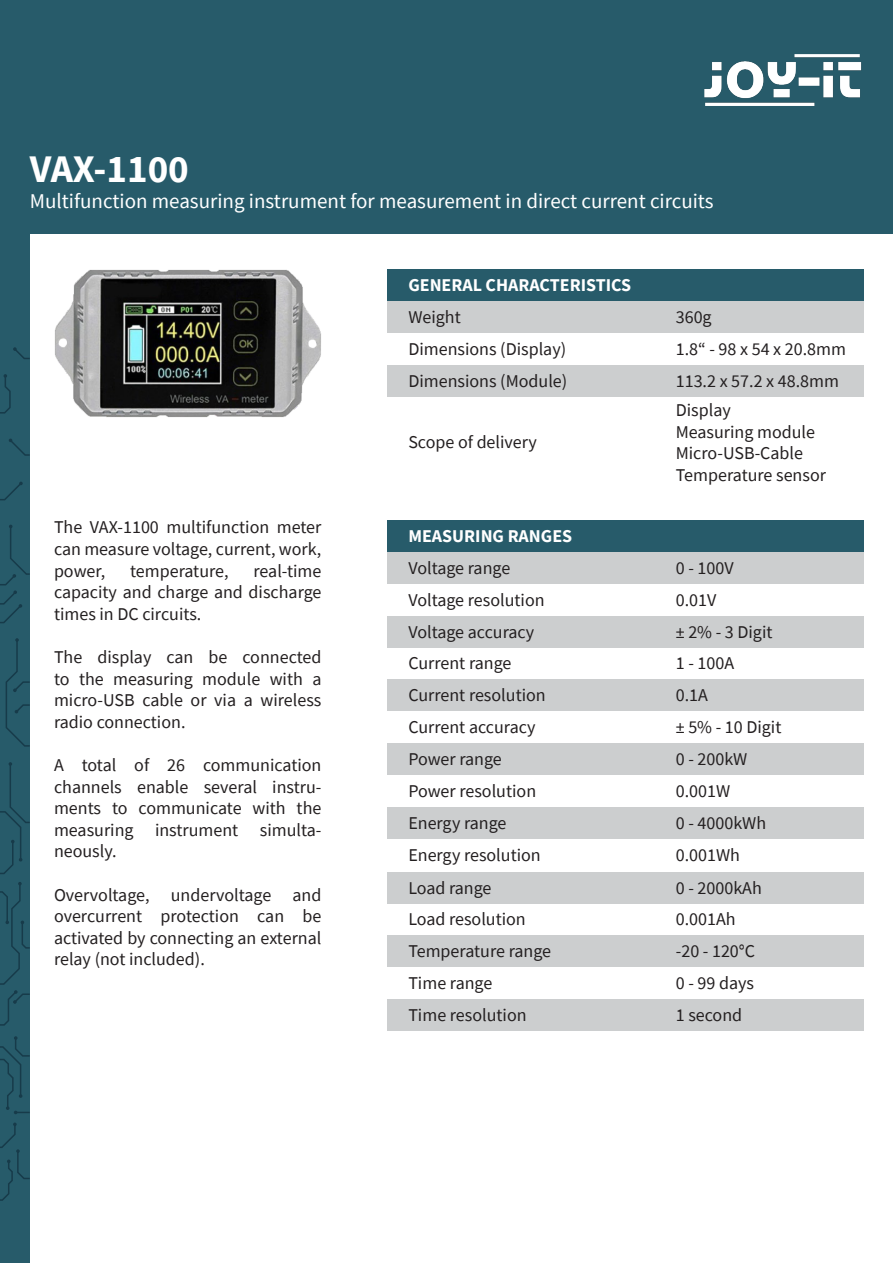
<style>
.page{position:relative;width:893px;height:1263px;background:#fff}
.page>*{position:absolute;margin:0;border:0;box-sizing:border-box;transform-origin:0 0}
.t1{font:700 39px "Source Sans Pro";color:#fff}
.t2{font:21px "Source Sans Pro";color:#fff}
.t3{font:18px/21.6px "Source Sans Pro";color:#231f20;text-align:justify}
.t4{font:700 18px "Source Sans Pro";color:#fff}
</style>
<div class="page">
<div style="left:387px;top:999px;width:476px;height:32px;background:#cccecf"></div>
<div style="left:387px;top:743px;width:476px;height:32px;background:#cccecf"></div>
<div style="left:387px;top:807px;width:476px;height:32px;background:#cccecf"></div>
<div style="left:387px;top:872px;width:476px;height:31px;background:#cccecf"></div>
<div style="left:387px;top:935px;width:476px;height:32px;background:#cccecf"></div>
<div style="left:387px;top:301px;width:476px;height:32px;background:#cccecf"></div>
<div style="left:0;top:0;width:893px;height:234px;background:#275b6a"></div>
<img style="left:704px;top:54px;width:158px;height:52px">
<div style="left:0;top:208px;width:30px;height:1055px;background:#275b6a"></div>
<div style="left:387px;top:269px;width:476px;height:32px;background:#275b6a"></div>
<div style="left:387px;top:520px;width:476px;height:32px;background:#275b6a"></div>
<svg style="left:0;top:1122px;width:30px;height:79px"></svg>
<svg style="left:0;top:1036px;width:30px;height:78px"></svg>
<svg style="left:0;top:882px;width:30px;height:144px"></svg>
<svg style="left:0;top:762px;width:30px;height:112px"></svg>
<svg style="left:5px;top:638px;width:25px;height:109px"></svg>
<svg style="left:0;top:525px;width:30px;height:99px"></svg>
<svg style="left:0;top:482px;width:23px;height:19px"></svg>
<svg style="left:9px;top:438px;width:21px;height:18px"></svg>
<svg style="left:0;top:374px;width:11px;height:40px"></svg>
<svg style="left:13px;top:347px;width:17px;height:12px"></svg>
<div style="left:387px;top:552px;width:476px;height:32px;background:#cccecf"></div>
<div style="left:387px;top:616px;width:476px;height:32px;background:#cccecf"></div>
<img style="left:55px;top:270px;width:266px;height:147px">
<div style="left:387px;top:365px;width:476px;height:32px;background:#cccecf"></div>
<div style="left:387px;top:679px;width:476px;height:32px;background:#cccecf"></div>
<p class="t1" style="left:30px;top:143px;width:161px">VAX-1100</p>
<p class="t2" style="left:30px;top:187px;width:685px">Multifunction measuring instrument for measurement in direct current circuits</p>
<p class="t4" style="left:408px;top:273px;width:224px">GENERAL CHARACTERISTICS</p>
<p class="t3" style="left:408px;top:306px;width:54px">Weight</p>
<p class="t3" style="left:676px;top:306px;width:37px">360g</p>
<p class="t3" style="left:408px;top:338px;width:159px">Dimensions (Display)</p>
<p class="t3" style="left:676px;top:338px;width:172px">1.8“ - 98 x 54 x 20.8mm</p>
<p class="t3" style="left:408px;top:370px;width:160px">Dimensions (Module)</p>
<p class="t3" style="left:676px;top:370px;width:165px">113.2 x 57.2 x 48.8mm</p>
<p class="t3" style="left:54px;top:516px;width:269px">The VAX-1100 multifunction meter can measure voltage, current, work, power,</p>
<p class="t3" style="left:54px;top:560px;width:269px;text-indent:200px">real-time capacity and charge and discharge times in DC circuits.</p>
<p class="t3" style="left:54px;top:646px;width:269px">The display can be connected to the measuring module with a micro-USB cable or via a wireless radio connection.</p>
<p class="t3" style="left:54px;top:754px;width:269px">A total of 26 communication channels enable several instru&shy;ments to communicate with the measuring instrument simulta&shy;neously.</p>
<p class="t3" style="left:54px;top:884px;width:269px">Overvoltage, undervoltage and overcurrent protection can be activated by connecting an external relay (not included).</p>
<p class="t3" style="left:130px;top:560px;width:100px">temperature,</p>
<p class="t3" style="left:408px;top:431px;width:130px">Scope of delivery</p>
<p class="t4" style="left:408px;top:523px;width:165px">MEASURING RANGES</p>
<p class="t3" style="left:676px;top:399px;width:57px">Display</p>
<p class="t3" style="left:676px;top:421px;width:141px">Measuring module</p>
<p class="t3" style="left:676px;top:442px;width:129px">Micro-USB-Cable</p>
<p class="t3" style="left:676px;top:464px;width:152px">Temperature sensor</p>
<p class="t3" style="left:408px;top:557px;width:103px">Voltage range</p>
<p class="t3" style="left:676px;top:557px;width:59px">0 - 100V</p>
<p class="t3" style="left:408px;top:589px;width:138px">Voltage resolution</p>
<p class="t3" style="left:676px;top:589px;width:42px">0.01V</p>
<p class="t3" style="left:408px;top:621px;width:127px">Voltage accuracy</p>
<p class="t3" style="left:676px;top:621px;width:98px">± 2% - 3 Digit</p>
<p class="t3" style="left:408px;top:652px;width:105px">Current range</p>
<p class="t3" style="left:676px;top:652px;width:60px">1 - 100A</p>
<p class="t3" style="left:408px;top:684px;width:139px">Current resolution</p>
<p class="t3" style="left:676px;top:684px;width:34px">0.1A</p>
<p class="t3" style="left:408px;top:716px;width:129px">Current accuracy</p>
<p class="t3" style="left:676px;top:716px;width:107px">± 5% - 10 Digit</p>
<p class="t3" style="left:408px;top:748px;width:95px">Power range</p>
<p class="t3" style="left:676px;top:748px;width:73px">0 - 200kW</p>
<p class="t3" style="left:408px;top:780px;width:129px">Power resolution</p>
<p class="t3" style="left:676px;top:780px;width:56px">0.001W</p>
<p class="t3" style="left:408px;top:812px;width:100px">Energy range</p>
<p class="t3" style="left:676px;top:812px;width:92px">0 - 4000kWh</p>
<p class="t3" style="left:408px;top:844px;width:134px">Energy resolution</p>
<p class="t3" style="left:676px;top:844px;width:66px">0.001Wh</p>
<p class="t3" style="left:408px;top:877px;width:85px">Load range</p>
<p class="t3" style="left:676px;top:877px;width:88px">0 - 2000kAh</p>
<p class="t3" style="left:408px;top:908px;width:119px">Load resolution</p>
<p class="t3" style="left:676px;top:908px;width:61px">0.001Ah</p>
<p class="t3" style="left:408px;top:940px;width:144px">Temperature range</p>
<p class="t3" style="left:676px;top:940px;width:81px">-20 - 120°C</p>
<p class="t3" style="left:408px;top:972px;width:86px">Time range</p>
<p class="t3" style="left:676px;top:972px;width:80px">0 - 99 days</p>
<p class="t3" style="left:408px;top:1004px;width:120px">Time resolution</p>
<p class="t3" style="left:676px;top:1004px;width:68px">1 second</p>
</div>
